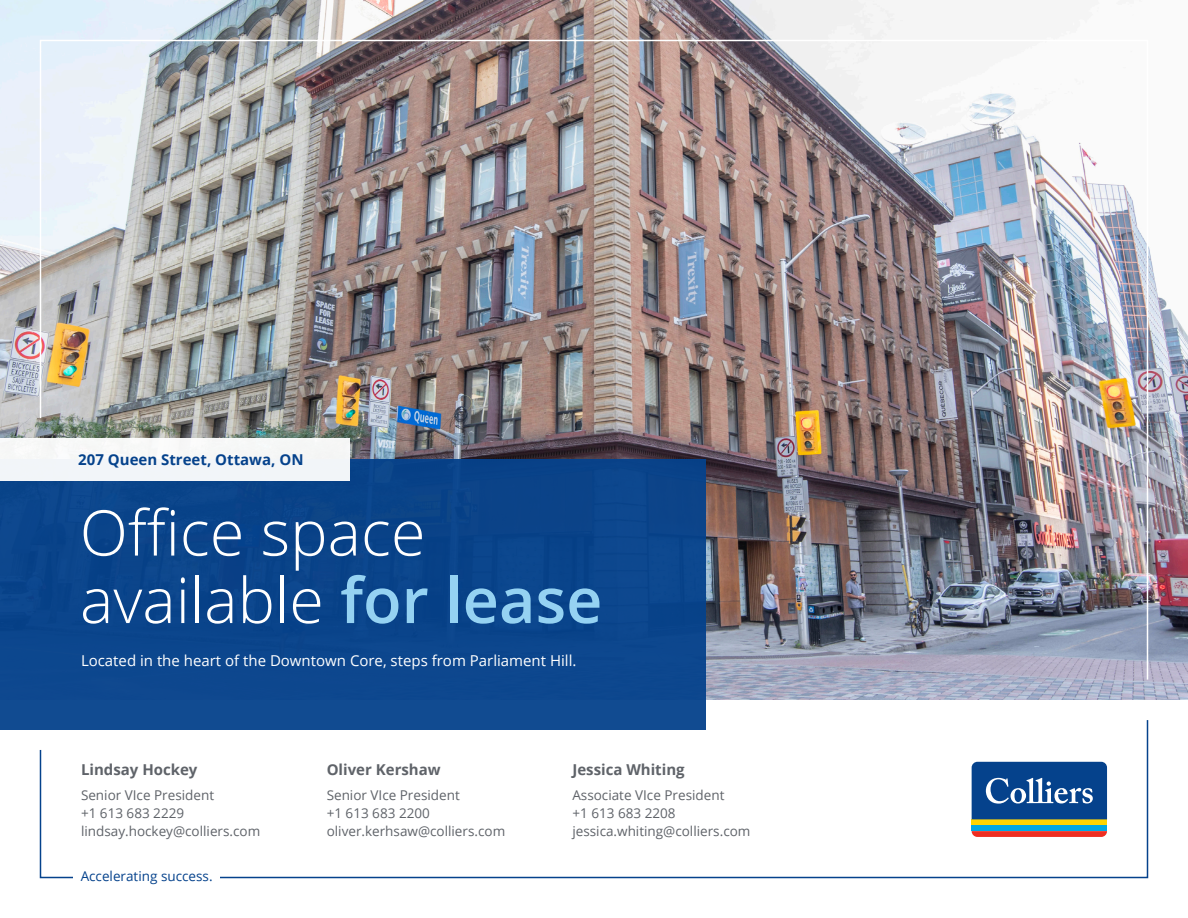
<style>
.page{position:relative;width:1188px;height:918px;background:#fff}
.page>*{position:absolute;margin:0;border:0;box-sizing:border-box;transform-origin:0 0}
.t1{font:300 63px/67.5px "Open Sans";color:#fff}
.Body_Text_-_White_CMYK{font:15px "Open Sans";color:#fff}
.Body_Text_-_Dark_Grey_CMYK{font:700 15px "Open Sans";color:#5f6369}
.Body_Text_-_Dark_Blue_CMYK{font:700 15px "Open Sans";color:#05428c}
.Body_Text_-_Dark_Grey_CMYK-2{font:13.5px "Open Sans";color:#5f6369}
.Body_Text_-_Dark_Blue_CMYK-2{font:13.5px "Open Sans";color:#05428c}
.s1{font-weight:600;color:#95d2f2}
</style>
<div class="page">
<img style="left:0;top:0;width:1188px;height:700px">
<svg style="left:39px;top:720px;width:1110px;height:159px"></svg>
<img style="left:39px;top:39px;width:1110px;height:642px">
<div style="left:74px;top:871px;width:146px;height:10px;background:#fff"></div>
<svg style="left:969px;top:760px;width:140px;height:79px"></svg>
<div style="left:972px;top:825px;width:135px;height:6px;background:#00a8e4"></div>
<div style="left:972px;top:819px;width:135px;height:6px;background:#fed503"></div>
<svg style="left:972px;top:831px;width:135px;height:6px"></svg>
<svg style="left:972px;top:762px;width:135px;height:57px;background:#205698"></svg>
<div style="left:0;top:459px;width:706px;height:271px;background:#0c468c"></div>
<div style="left:0;top:438px;width:350px;height:43px;background:#f2f5f8"></div>
<p class="Body_Text_-_Dark_Blue_CMYK" style="left:78px;top:449px;width:227px">207 Queen Street, Ottawa, ON</p>
<p class="t1" style="left:80px;top:497px;width:524px">Office space available <span class="s1">for lease</span></p>
<p class="Body_Text_-_White_CMYK" style="left:81px;top:650px;width:497px">Located in the heart of the Downtown Core, steps from Parliament Hill.</p>
<p class="Body_Text_-_Dark_Grey_CMYK" style="left:81px;top:759px;width:118px">Lindsay Hockey</p>
<p class="Body_Text_-_Dark_Grey_CMYK-2" style="left:81px;top:786px;width:135px">Senior VIce President</p>
<p class="Body_Text_-_Dark_Grey_CMYK-2" style="left:81px;top:804px;width:105px">+1 613 683 2229</p>
<p class="Body_Text_-_Dark_Grey_CMYK-2" style="left:81px;top:822px;width:181px">lindsay.hockey@colliers.com</p>
<p class="Body_Text_-_Dark_Blue_CMYK-2" style="left:81px;top:867px;width:133px">Accelerating success.</p>
<p class="Body_Text_-_Dark_Grey_CMYK" style="left:327px;top:759px;width:116px">Oliver Kershaw</p>
<p class="Body_Text_-_Dark_Grey_CMYK-2" style="left:327px;top:786px;width:135px">Senior VIce President</p>
<p class="Body_Text_-_Dark_Grey_CMYK-2" style="left:327px;top:804px;width:105px">+1 613 683 2200</p>
<p class="Body_Text_-_Dark_Grey_CMYK-2" style="left:327px;top:822px;width:180px">oliver.kerhsaw@colliers.com</p>
<p class="Body_Text_-_Dark_Grey_CMYK" style="left:572px;top:759px;width:114px">Jessica Whiting</p>
<p class="Body_Text_-_Dark_Grey_CMYK-2" style="left:572px;top:786px;width:154px">Associate VIce President</p>
<p class="Body_Text_-_Dark_Grey_CMYK-2" style="left:572px;top:804px;width:105px">+1 613 683 2208</p>
<p class="Body_Text_-_Dark_Grey_CMYK-2" style="left:572px;top:822px;width:180px">jessica.whiting@colliers.com</p>
</div>
